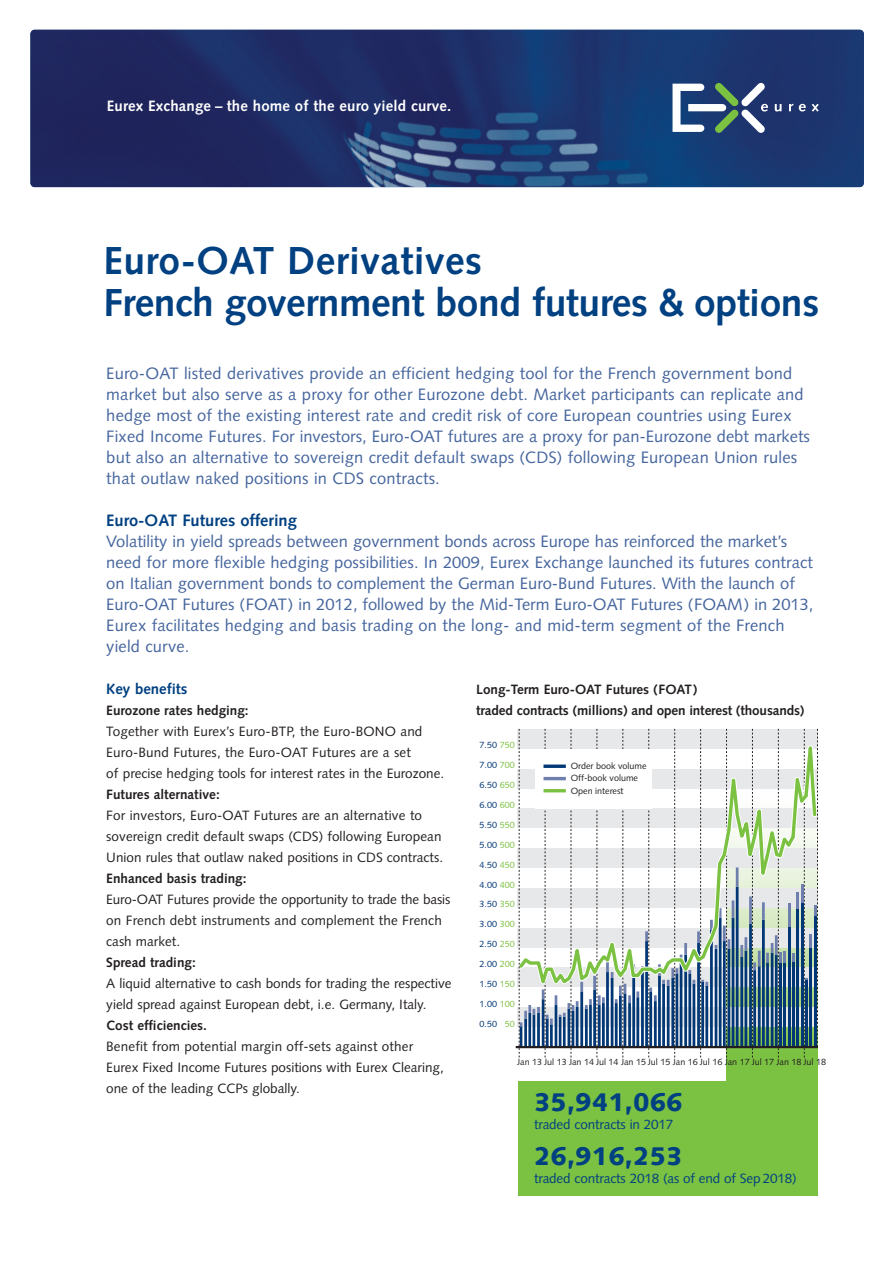
<style>
.page{position:relative;width:893px;height:1263px;background:#fff}
.page>*{position:absolute;margin:0;border:0;box-sizing:border-box;transform-origin:0 0}
.t1{font:700 39px/42px "Syntax";letter-spacing:-.01em;color:#014081}
.t2{font:900 25.5px "Syntax";color:#014081}
.t3{font:16.5px/21px "Syntax";letter-spacing:.01em;color:#45659d}
.t4{font:700 16.5px "Syntax";color:#014081}
.t5{font:700 15px "Syntax";letter-spacing:.01em;color:#fff}
.t6{font:700 15px "Syntax";color:#014081}
.t7{font:13.5px/21px "Syntax";color:#231f20}
.t8{font:700 13.5px/21px "Syntax";color:#231f20}
.t9{font:13.5px "Syntax";letter-spacing:-.01em;color:#014081}
.t10{font:9px "Syntax";color:#013775}
.t11{font:9px/12.3px "Syntax";color:#231f20}
.t12{font:9px "Syntax";color:#7bc142}
.s1{color:#7bc142}
</style>
<div class="page">
<svg style="left:726px;top:1001px;width:92px;height:80px;background:#7abe45"></svg>
<div style="left:519px;top:1081px;width:299px;height:115px;background:#7bc142"></div>
<svg style="left:517px;top:1007px;width:249px;height:20px"></svg>
<hr style="left:606px;top:972px;width:3px;height:75px;background:#013775">
<hr style="left:736px;top:887px;width:2px;height:160px;background:#013775">
<hr style="left:740px;top:956px;width:3px;height:91px;background:#013775">
<hr style="left:744px;top:951px;width:3px;height:96px;background:#013775">
<hr style="left:749px;top:924px;width:3px;height:123px;background:#013775">
<hr style="left:758px;top:966px;width:3px;height:81px;background:#013775">
<hr style="left:762px;top:920px;width:3px;height:127px;background:#013775">
<svg style="left:611px;top:1001px;width:123px;height:56px"></svg>
<svg style="left:752px;top:1001px;width:4px;height:56px"></svg>
<hr style="left:516px;top:1046px;width:302px;height:2px;background:#231f20">
<svg style="left:517px;top:729px;width:249px;height:272px;background:#bcc6d0"></svg>
<svg style="left:517px;top:746px;width:249px;height:248px"></svg>
<svg style="left:519px;top:729px;width:86px;height:328px"></svg>
<svg style="left:766px;top:729px;width:52px;height:328px;background:#a2b8b4"></svg>
<img style="left:30px;top:30px;width:834px;height:157px;border-radius:4px">
<svg style="left:812px;top:104px;width:7px;height:8px"></svg>
<svg style="left:672px;top:83px;width:96px;height:50px"></svg>
<svg style="left:775px;top:104px;width:7px;height:8px"></svg>
<svg style="left:789px;top:104px;width:4px;height:7px"></svg>
<svg style="left:799px;top:104px;width:7px;height:8px"></svg>
<p class="t5" style="left:107px;top:100px;width:346px">Eurex Exchange – the home of the euro yield curve.</p>
<h1 class="t1" style="left:104px;top:243px;width:717px">Euro-OAT Derivatives<br>French government bond futures &amp; options</h1>
<p class="t3" style="left:106px;top:364px;width:705px">Euro-OAT listed derivatives provide an efficient hedging tool for the French government bond market but also serve as a proxy for other Eurozone debt. Market participants can replicate and hedge most of the existing interest rate and credit risk of core European countries using Eurex Fixed Income Futures. For investors, Euro-OAT futures are a proxy for pan-Eurozone debt markets but also an alternative to sovereign credit default swaps (CDS) following European Union rules that outlaw naked positions in CDS contracts.</p>
<p class="t4" style="left:106px;top:513px;width:192px">Euro-OAT Futures offering</p>
<p class="t3" style="left:106px;top:532px;width:709px">Volatility in yield spreads between government bonds across Europe has reinforced the market’s need for more flexible hedging possibilities. In 2009, Eurex Exchange launched its futures contract on Italian government bonds to complement the German Euro-Bund Futures. With the launch of Euro-OAT Futures (FOAT) in 2012, followed by the Mid-Term Euro-OAT Futures (FOAM) in 2013, Eurex facilitates hedging and basis trading on the long- and mid-term segment of the French yield curve.</p>
<p class="t6" style="left:106px;top:683px;width:83px">Key benefits</p>
<p class="t8" style="left:106px;top:701px;width:144px">Eurozone rates hedging:</p>
<p class="t7" style="left:106px;top:722px;width:339px">Together with Eurex’s Euro-BTP, the Euro-BONO and<br>Euro-Bund Futures, the Euro-OAT Futures are a set<br>of precise hedging tools for interest rates in the Eurozone.</p>
<p class="t8" style="left:106px;top:785px;width:115px">Futures alternative:</p>
<p class="t7" style="left:106px;top:806px;width:338px">For investors, Euro-OAT Futures are an alternative to sovereign credit default swaps (CDS) following European<br>Union rules that outlaw naked positions in CDS contracts.</p>
<p class="t8" style="left:106px;top:869px;width:142px">Enhanced basis trading:</p>
<p class="t7" style="left:106px;top:890px;width:346px">Euro-OAT Futures provide the opportunity to trade the basis on French debt instruments and complement the French cash market.</p>
<p class="t8" style="left:106px;top:953px;width:91px">Spread trading:</p>
<p class="t7" style="left:106px;top:974px;width:347px">A liquid alternative to cash bonds for trading the respective yield spread against European debt, i.e. Germany, Italy.</p>
<p class="t8" style="left:106px;top:1016px;width:102px">Cost efficiencies.</p>
<p class="t7" style="left:106px;top:1037px;width:339px">Benefit from potential margin off-sets against other<br>Eurex Fixed Income Futures positions with Eurex Clearing, one of the leading CCPs globally.</p>
<p class="t8" style="left:476px;top:680px;width:330px">Long-Term Euro-OAT Futures (FOAT)<br>traded contracts (millions) and open interest (thousands)</p>
<p class="t10" style="left:479px;top:742px;width:37px">7.50 <span class="s1">750</span></p>
<p class="t10" style="left:479px;top:761px;width:37px">7.00 <span class="s1">700</span></p>
<p class="t10" style="left:479px;top:781px;width:37px">6.50 <span class="s1">650</span></p>
<p class="t10" style="left:479px;top:801px;width:37px">6.00 <span class="s1">600</span></p>
<p class="t10" style="left:479px;top:821px;width:37px">5.50 <span class="s1">550</span></p>
<p class="t10" style="left:479px;top:841px;width:37px">5.00 <span class="s1">500</span></p>
<p class="t10" style="left:479px;top:861px;width:37px">4.50 <span class="s1">450</span></p>
<p class="t10" style="left:479px;top:881px;width:37px">4.00 <span class="s1">400</span></p>
<p class="t10" style="left:479px;top:901px;width:37px">3.50 <span class="s1">350</span></p>
<p class="t10" style="left:479px;top:920px;width:37px">3.00 <span class="s1">300</span></p>
<p class="t10" style="left:479px;top:940px;width:37px">2.50 <span class="s1">250</span></p>
<p class="t10" style="left:479px;top:960px;width:37px">2.00 <span class="s1">200</span></p>
<p class="t10" style="left:479px;top:980px;width:37px">1.50 <span class="s1">150</span></p>
<p class="t10" style="left:479px;top:1000px;width:37px">1.00 <span class="s1">100</span></p>
<p class="t12" style="left:505px;top:1020px;width:12px">50</p>
<p class="t11" style="left:571px;top:761px;width:77px">Order book volume<br>Off-book volume<br>Open interest</p>
<p class="t10" style="left:479px;top:1020px;width:19px">0.50</p>
<p class="t11" style="left:517px;top:1057px;width:310px">Jan 13 Jul 13 Jan 14 Jul 14 Jan 15 Jul 15 Jan 16 Jul 16 Jan 17 Jul 17 Jan 18 Jul 18</p>
<h2 class="t2" style="left:534px;top:1091px;width:150px">35,941,066</h2>
<p class="t9" style="left:534px;top:1118px;width:141px">traded contracts in 2017</p>
<h2 class="t2" style="left:534px;top:1145px;width:150px">26,916,253</h2>
<p class="t9" style="left:534px;top:1172px;width:264px">traded contracts 2018 (as of end of Sep 2018)</p>
</div>
